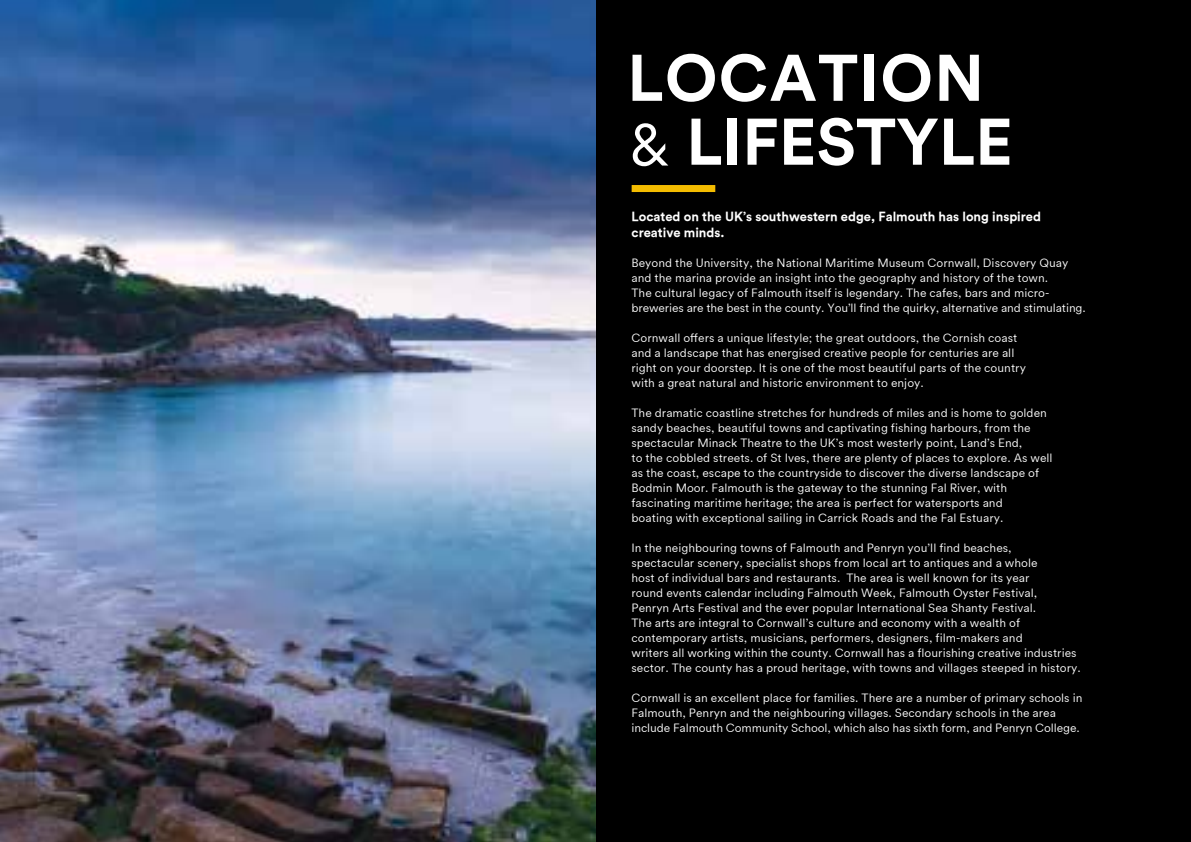
<style>
.page{position:relative;width:1191px;height:842px;background:#fff}
.page>*{position:absolute;margin:0;border:0;box-sizing:border-box;transform-origin:0 0}
.t1{font:700 65px/63.9px "Circular Pro";color:#fff}
.t2{font:700 13px/16px "Circular Pro";color:#fff}
.t3{font:300 12px/15px "Circular Pro";color:#fff}
.s1{font-weight:300;font-size:60px}
</style>
<div class="page">
<div style="left:595px;top:0;width:596px;height:842px;background:#000"></div>
<div style="left:631px;top:185px;width:84px;height:7px;background:#f4bc00"></div>
<img style="left:0;top:0;width:595px;height:842px">
<h1 class="t1" style="left:627px;top:43px;width:387px">LOCATION <span class="s1">&amp;</span> LIFESTYLE</h1>
<p class="t2" style="left:631px;top:208px;width:411px">Located on the UK’s southwestern edge, Falmouth has long inspired creative minds.</p>
<p class="t3" style="left:631px;top:254px;width:456px">Beyond the University, the National Maritime Museum Cornwall, Discovery Quay and the marina provide an insight into the geography and history of the town.<br>The cultural legacy of Falmouth itself is legendary. The cafes, bars and micro&shy;breweries are the best in the county. You’ll find the quirky, alternative and stimulating.</p>
<p class="t3" style="left:631px;top:329px;width:396px">Cornwall offers a unique lifestyle; the great outdoors, the Cornish coast and a landscape that has energised creative people for centuries are all right on your doorstep. It is one of the most beautiful parts of the country with a great natural and historic environment to enjoy.</p>
<p class="t3" style="left:631px;top:404px;width:422px">The dramatic coastline stretches for hundreds of miles and is home to golden sandy beaches, beautiful towns and captivating fishing harbours, from the spectacular Minack Theatre to the UK’s most westerly point, Land’s End,<br>to the cobbled streets. of St Ives, there are plenty of places to explore. As well as the coast, escape to the countryside to discover the diverse landscape of Bodmin Moor. Falmouth is the gateway to the stunning Fal River, with fascinating maritime heritage; the area is perfect for watersports and<br>boating with exceptional sailing in Carrick Roads and the Fal Estuary.</p>
<p class="t3" style="left:631px;top:539px;width:451px">In the neighbouring towns of Falmouth and Penryn you’ll find beaches,<br>spectacular scenery, specialist shops from local art to antiques and a whole<br>host of individual bars and restaurants. The area is well known for its year<br>round events calendar including Falmouth Week, Falmouth Oyster Festival,<br>Penryn Arts Festival and the ever popular International Sea Shanty Festival.<br>The arts are integral to Cornwall’s culture and economy with a wealth of contemporary artists, musicians, performers, designers, film-makers and<br>writers all working within the county. Cornwall has a flourishing creative industries sector. The county has a proud heritage, with towns and villages steeped in history.</p>
<p class="t3" style="left:631px;top:689px;width:452px">Cornwall is an excellent place for families. There are a number of primary schools in<br>Falmouth, Penryn and the neighbouring villages. Secondary schools in the area include Falmouth Community School, which also has sixth form, and Penryn College.</p>
</div>
